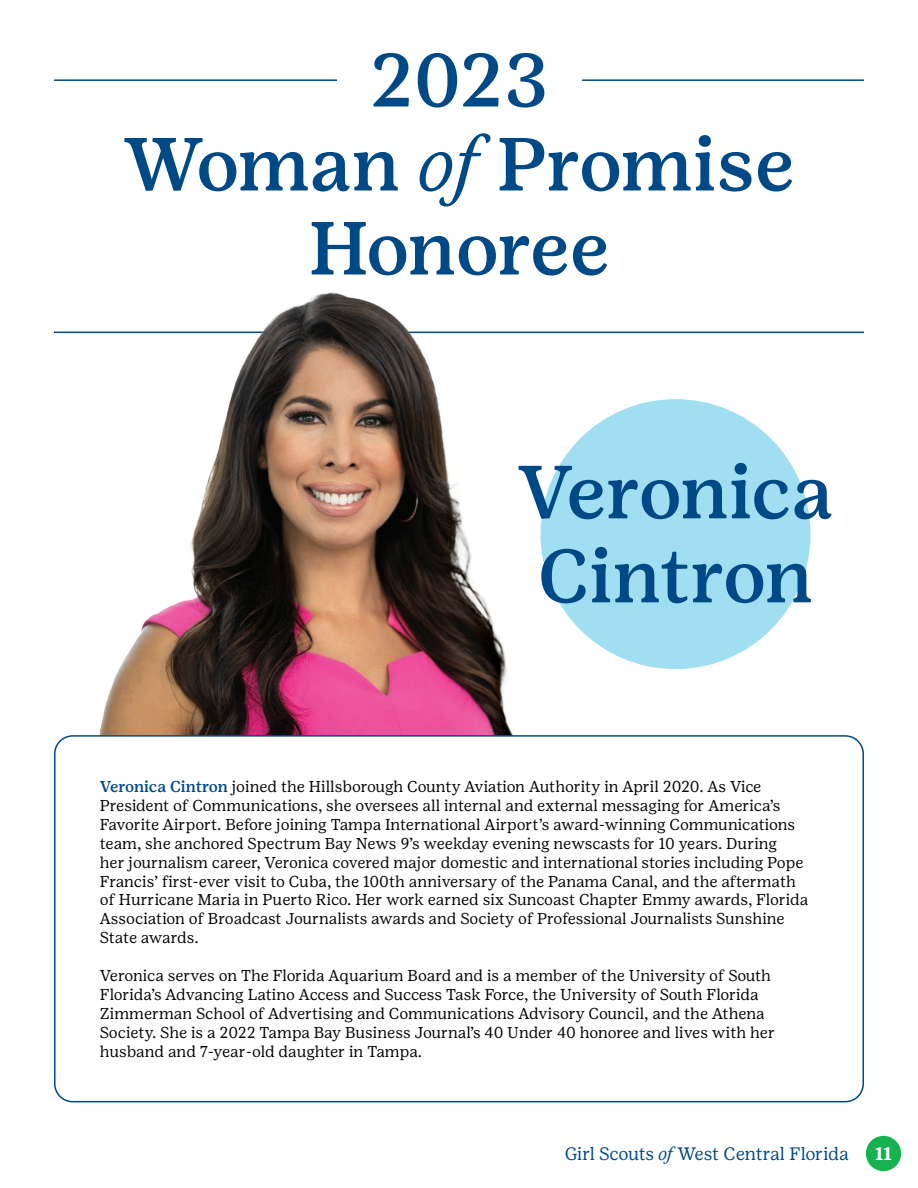
<style>
.page{position:relative;width:918px;height:1188px;background:#fff}
.page>*{position:absolute;margin:0;border:0;box-sizing:border-box;transform-origin:0 0}
.t1{font:500 75px/84px "Girl Scout Text";letter-spacing:-.015em;color:#004987}
.t2{font:18px "Girl Scout Text";letter-spacing:-.02em;color:#004987}
.t3{font:700 18px "Girl Scout Text";color:#fff}
.t4{font:15.75px/18.9px "Girl Scout Text";color:#040503}
.s1{font-family:"Girl Scout Display";font-weight:300;font-style:italic}
.s2{font-weight:500;color:#004987}
</style>
<div class="page">
<div style="left:866px;top:1136px;width:35px;height:35px;background:#15b250;border-radius:50%"></div>
<div style="left:541px;top:399px;width:270px;height:270px;background:#a0def1;border-radius:50%"></div>
<hr style="left:54px;top:79px;width:810px;height:2px;background:#004987">
<hr style="left:54px;top:332px;width:810px;height:1px;background:#004987">
<div style="left:337px;top:54px;width:244px;height:52px;background:#fff"></div>
<img style="left:54px;top:292px;width:506px;height:457px">
<div style="left:55px;top:736px;width:808px;height:366px;background:#fff;border-radius:18px"></div>
<div style="left:54px;top:735px;width:810px;height:367px;border:2px solid #004987;border-radius:18px"></div>
<p class="t1" style="left:369px;top:38px;width:181px">2023</p>
<p class="t1" style="left:123px;top:122px;width:673px">Woman <span class="s1">of</span> Promise</p>
<p class="t1" style="left:308px;top:206px;width:303px">Honoree</p>
<p class="t1" style="left:517px;top:450px;width:318px">Veronica<br>Cintron</p>
<p class="t4" style="left:100px;top:777px;width:710px"><span class="s2">Veronica Cintron</span> joined the Hillsborough County Aviation Authority in April 2020. As Vice President of Communications, she oversees all internal and external messaging for America’s Favorite Airport. Before joining Tampa International Airport’s award-winning Communications team, she anchored Spectrum Bay News 9’s weekday evening newscasts for 10 years. During<br>her journalism career, Veronica covered major domestic and international stories including Pope Francis’ first-ever visit to Cuba, the 100th anniversary of the Panama Canal, and the aftermath of Hurricane Maria in Puerto Rico. Her work earned six Suncoast Chapter Emmy awards, Florida Association of Broadcast Journalists awards and Society of Professional Journalists Sunshine State awards.</p>
<p class="t4" style="left:100px;top:966px;width:677px">Veronica serves on The Florida Aquarium Board and is a member of the University of South Florida’s Advancing Latino Access and Success Task Force, the University of South Florida Zimmerman School of Advertising and Communications Advisory Council, and the Athena Society. She is a 2022 Tampa Bay Business Journal’s 40 Under 40 honoree and lives with her husband and 7-year-old daughter in Tampa.</p>
<p class="t2" style="left:565px;top:1143px;width:286px">Girl Scouts <span class="s1">of</span> West Central Florida</p>
<p class="t3" style="left:875px;top:1143px;width:18px">11</p>
</div>
